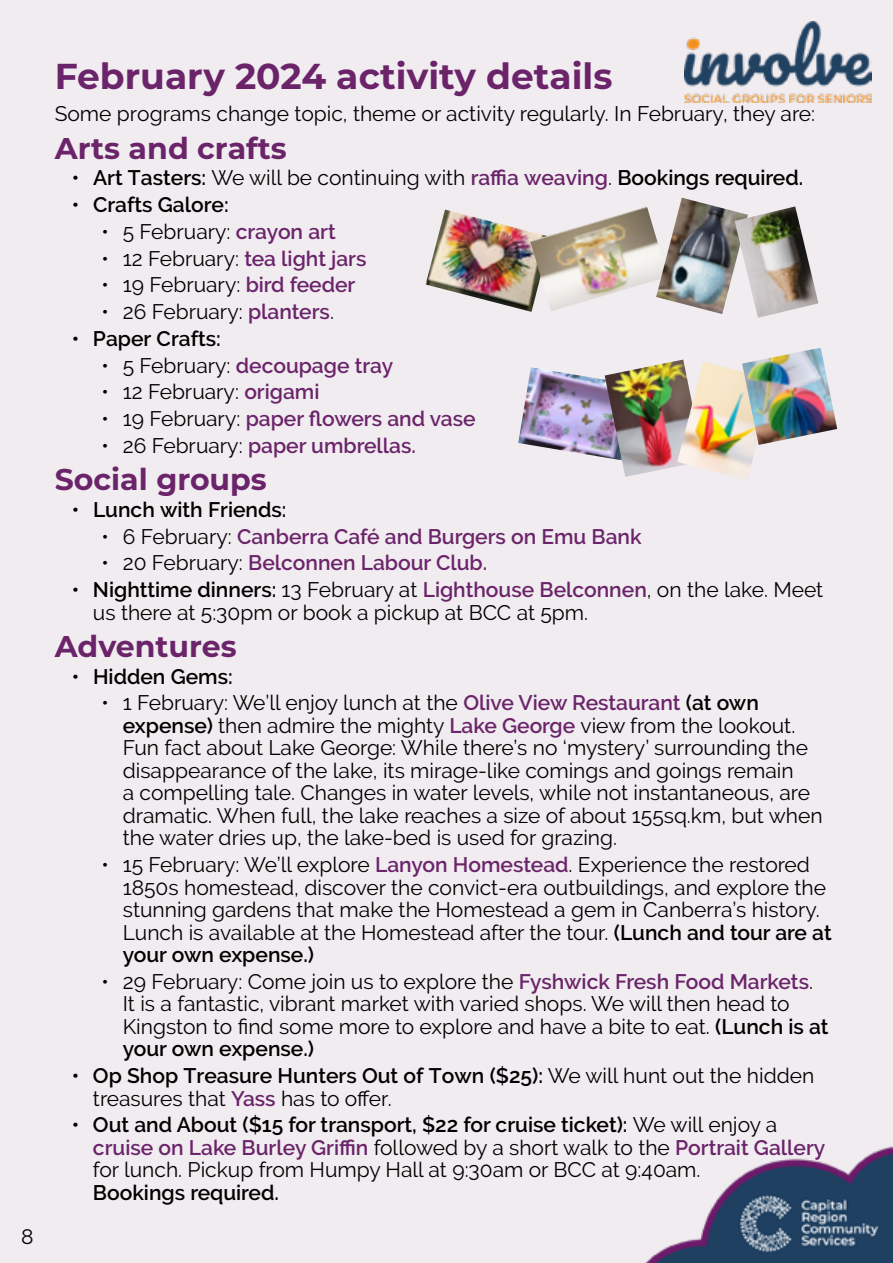
<style>
.page{position:relative;width:893px;height:1263px;background:#f0ecf0}
.page>*{position:absolute;margin:0;border:0;box-sizing:border-box;transform-origin:0 0}
.t1{font:700 36px "Montserrat";color:#6b246a}
.t2{font:700 30px "Montserrat";color:#6b246a}
.t3{font:21px/22.5px "Raleway";color:#000}
.t4{font:600 21px "Raleway";color:#6b246a}
.t5{font:600 21px "Raleway";color:#000}
.s1{font-weight:400}
.s2{color:#6b246a}
.s3{font-weight:600;color:#6b246a}
.s4{font-weight:400;color:#000}
.s5{font-weight:600}
</style>
<div class="page">
<img style="left:644px;top:428px;width:249px;height:835px">
<img style="left:685px;top:21px;width:187px;height:81px">
<img style="left:426px;top:210px;width:106px;height:102px">
<img style="left:530px;top:206px;width:126px;height:105px">
<img style="left:656px;top:198px;width:79px;height:116px">
<img style="left:735px;top:206px;width:83px;height:112px">
<img style="left:518px;top:367px;width:87px;height:91px">
<img style="left:605px;top:360px;width:79px;height:117px">
<img style="left:677px;top:362px;width:96px;height:118px">
<img style="left:742px;top:348px;width:95px;height:97px">
<p class="t3" style="left:21px;top:1226px;width:14px">8</p>
<h1 class="t1" style="left:55px;top:50px;width:559px">February 2024 activity details</h1>
<p class="t3" style="left:55px;top:103px;width:762px">Some programs change topic, theme or activity regularly. In February, they are:</p>
<h2 class="t2" style="left:55px;top:126px;width:234px">Arts and crafts</h2>
<p class="t5" style="left:72px;top:166px;width:733px">• Art Tasters: <span class="s1">We will be continuing with</span> <span class="s2">raffia weaving</span><span class="s1">.</span> Bookings required.</p>
<p class="t5" style="left:72px;top:193px;width:159px">• Crafts Galore:</p>
<p class="t3" style="left:102px;top:220px;width:236px">• 5 February: <span class="s3">crayon art</span></p>
<p class="t3" style="left:102px;top:247px;width:267px">• 12 February: <span class="s3">tea light jars</span></p>
<p class="t3" style="left:102px;top:274px;width:255px">• 19 February: <span class="s3">bird feeder</span></p>
<p class="t3" style="left:102px;top:300px;width:234px">• 26 February: <span class="s3">planters</span>.</p>
<p class="t5" style="left:72px;top:326px;width:151px">• Paper Crafts:</p>
<p class="t4" style="left:101px;top:353px;width:293px"><span class="s4">• 5 February:</span> decoupage tray</p>
<p class="t3" style="left:101px;top:381px;width:220px">• 12 February: <span class="s3">origami</span></p>
<p class="t4" style="left:101px;top:407px;width:376px"><span class="s4">• 19 February:</span> paper flowers and vase</p>
<p class="t4" style="left:101px;top:433px;width:316px"><span class="s4">• 26 February:</span> paper umbrellas.</p>
<h2 class="t2" style="left:55px;top:458px;width:214px">Social groups</h2>
<p class="t5" style="left:72px;top:497px;width:216px">• Lunch with Friends:</p>
<p class="t4" style="left:102px;top:524px;width:542px"><span class="s4">• 6 February:</span> Canberra Café and Burgers on Emu Bank</p>
<p class="t4" style="left:102px;top:551px;width:387px"><span class="s4">• 20 February:</span> Belconnen Labour Club.</p>
<p class="t3" style="left:93px;top:578px;width:732px;text-indent:-21px"><span class="s5">• Nighttime dinners:</span> 13 February at <span class="s3">Lighthouse Belconnen</span>, on the lake. Meet us there at 5:30pm or book a pickup at BCC at 5pm.</p>
<h2 class="t2" style="left:55px;top:625px;width:183px">Adventures</h2>
<p class="t5" style="left:72px;top:664px;width:163px">• Hidden Gems:</p>
<p class="t3" style="left:123px;top:692px;width:701px;text-indent:-21px">• 1 February: We’ll enjoy lunch at the <span class="s3">Olive View Restaurant</span> <span class="s5">(at own expense)</span> then admire the mighty <span class="s3">Lake George</span> view from the lookout.<br>Fun fact about Lake George: While there’s no ‘mystery’ surrounding the disappearance of the lake, its mirage-like comings and goings remain<br>a compelling tale. Changes in water levels, while not instantaneous, are dramatic. When full, the lake reaches a size of about 155sq.km, but when the water dries up, the lake-bed is used for grazing.</p>
<p class="t3" style="left:123px;top:853px;width:710px;text-indent:-21px">• 15 February: We’ll explore <span class="s3">Lanyon Homestead</span>. Experience the restored 1850s homestead, discover the convict-era outbuildings, and explore the stunning gardens that make the Homestead a gem in Canberra’s history.<br>Lunch is available at the Homestead after the tour. <span class="s5">(Lunch and tour are at your own expense.)</span></p>
<p class="t3" style="left:123px;top:970px;width:707px;text-indent:-21px">• 29 February: Come join us to explore the <span class="s3">Fyshwick Fresh Food Markets</span>.<br>It is a fantastic, vibrant market with varied shops. We will then head to Kingston to find some more to explore and have a bite to eat. <span class="s5">(Lunch is at your own expense.)</span></p>
<p class="t3" style="left:93px;top:1064px;width:723px;text-indent:-21px"><span class="s5">• Op Shop Treasure Hunters Out of Town ($25):</span> We will hunt out the hidden treasures that <span class="s3">Yass</span> has to offer.</p>
<p class="t3" style="left:93px;top:1114px;width:734px;text-indent:-21px"><span class="s5">• Out and About ($15 for transport, $22 for cruise ticket):</span> We will enjoy a <span class="s3">cruise on Lake Burley Griffin</span> followed by a short walk to the <span class="s3">Portrait Gallery </span>for lunch. Pickup from Humpy Hall at 9:30am or BCC at 9:40am.</p>
<p class="t5" style="left:93px;top:1180px;width:187px">Bookings required.</p>
</div>
